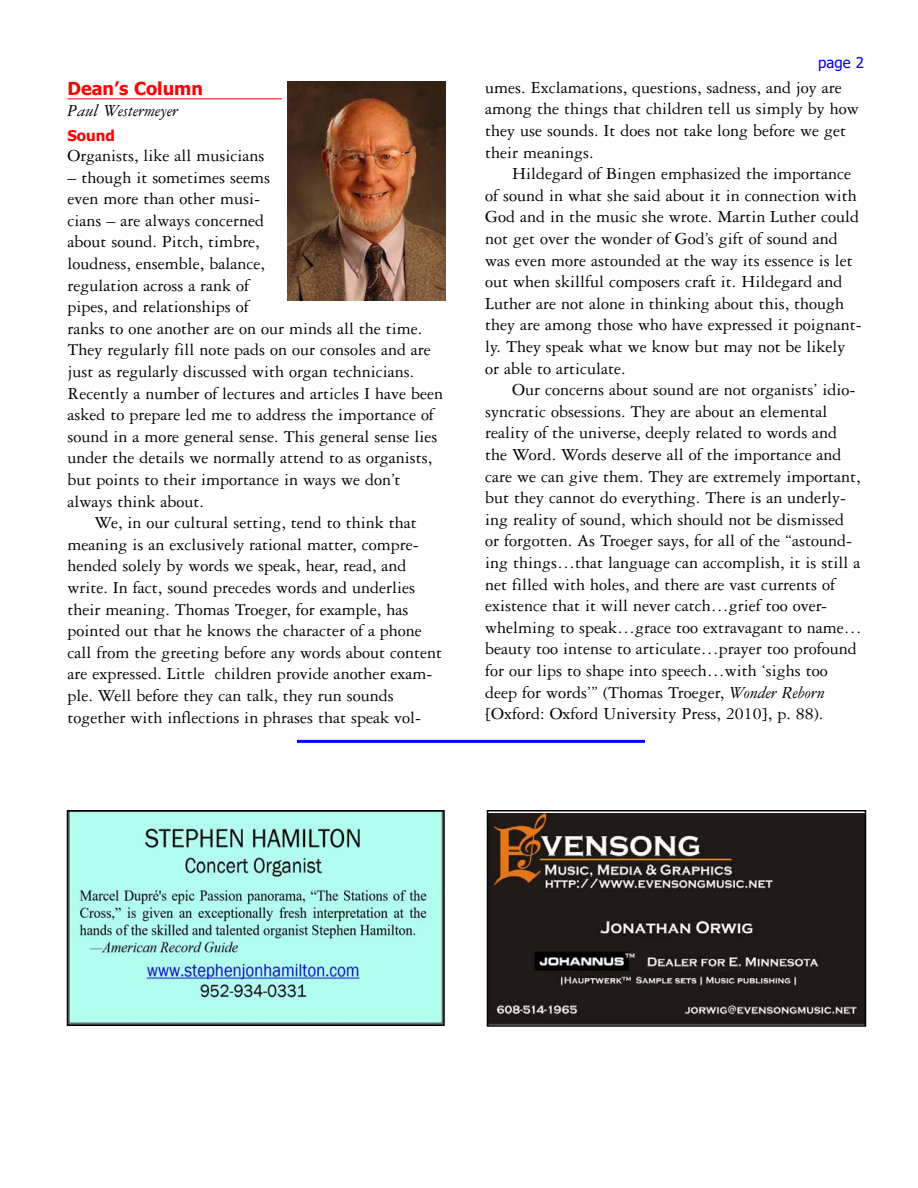
<style>
.page{position:relative;width:918px;height:1188px;background:#fff}
.page>*{position:absolute;margin:0;border:0;box-sizing:border-box;transform-origin:0 0}
.t1{font:18px/21.6px "Garamond Three";color:#000}
.t2{font:italic 18px "Garamond Three";color:#000}
.t3{font:700 18px "Tahoma";color:#f00}
.t4{font:700 15px "Tahoma";color:#f00}
.t5{font:15px "Tahoma";color:#00f}
.s1{font-style:italic}
</style>
<div class="page">
<hr style="left:68px;top:98px;width:377px;height:1px;background:#f00">
<hr style="left:297px;top:740px;width:348px;height:3px;background:#00f">
<svg style="left:283px;top:81px;width:163px;height:219px"></svg>
<img style="left:288px;top:81px;width:157px;height:219px">
<img style="left:70px;top:813px;width:372px;height:210px">
<div style="left:67px;top:810px;width:378px;height:216px;border:2px solid #000"></div>
<img style="left:490px;top:813px;width:373px;height:211px">
<div style="left:487px;top:810px;width:379px;height:217px;border:2px solid #000"></div>
<p class="t3" style="left:68px;top:81px;width:137px">Dean’s Column</p>
<p class="t2" style="left:68px;top:104px;width:112px">Paul Westermeyer</p>
<p class="t4" style="left:68px;top:130px;width:49px">Sound</p>
<p class="t1" style="left:68px;top:146px;width:199px">Organists, like all musicians</p>
<p class="t1" style="left:68px;top:168px;width:377px">– though it sometimes seems<br>even more than other musi-<br>cians – are always concerned<br>about sound. Pitch, timbre,<br>loudness, ensemble, balance,<br>regulation across a rank of<br>pipes, and relationships of<br>ranks to one another are on our minds all the time.<br>They regularly fill note pads on our consoles and are just as regularly discussed with organ technicians.<br>Recently a number of lectures and articles I have been asked to prepare led me to address the importance of sound in a more general sense. This general sense lies under the details we normally attend to as organists, but points to their importance in ways we don’t always think about.</p>
<p class="t1" style="left:68px;top:514px;width:376px;text-indent:27px">We, in our cultural setting, tend to think that meaning is an exclusively rational matter, compre&shy;hended solely by words we speak, hear, read, and write. In fact, sound precedes words and underlies their meaning. Thomas Troeger, for example, has pointed out that he knows the character of a phone call from the greeting before any words about content are expressed. Little children provide another exam&shy;ple. Well before they can talk, they run sounds together with inflections in phrases that speak vol-</p>
<p class="t5" style="left:818px;top:55px;width:47px">page 2</p>
<p class="t1" style="left:485px;top:78px;width:375px">umes. Exclamations, questions, sadness, and joy are among the things that children tell us simply by how they use sounds. It does not take long before we get their meanings.</p>
<p class="t1" style="left:485px;top:165px;width:378px;text-indent:27px">Hildegard of Bingen emphasized the importance of sound in what she said about it in connection with God and in the music she wrote. Martin Luther could not get over the wonder of God’s gift of sound and was even more astounded at the way its essence is let out when skillful composers craft it. Hildegard and Luther are not alone in thinking about this, though they are among those who have expressed it poignant&shy;ly. They speak what we know but may not be likely or able to articulate.</p>
<p class="t1" style="left:485px;top:381px;width:378px;text-indent:27px">Our concerns about sound are not organists’ idio&shy;syncratic obsessions. They are about an elemental reality of the universe, deeply related to words and the Word. Words deserve all of the importance and care we can give them. They are extremely important, but they cannot do everything. There is an underly&shy;ing reality of sound, which should not be dismissed or forgotten. As Troeger says, for all of the “astound&shy;ing things…that language can accomplish, it is still a net filled with holes, and there are vast currents of existence that it will never catch…grief too over&shy;whelming to speak…grace too extravagant to name… beauty too intense to articulate…prayer too profound for our lips to shape into speech…with ‘sighs too deep for words’” (Thomas Troeger, <span class="s1">Wonder Reborn </span>[Oxford: Oxford University Press, 2010], p. 88).</p>
</div>
